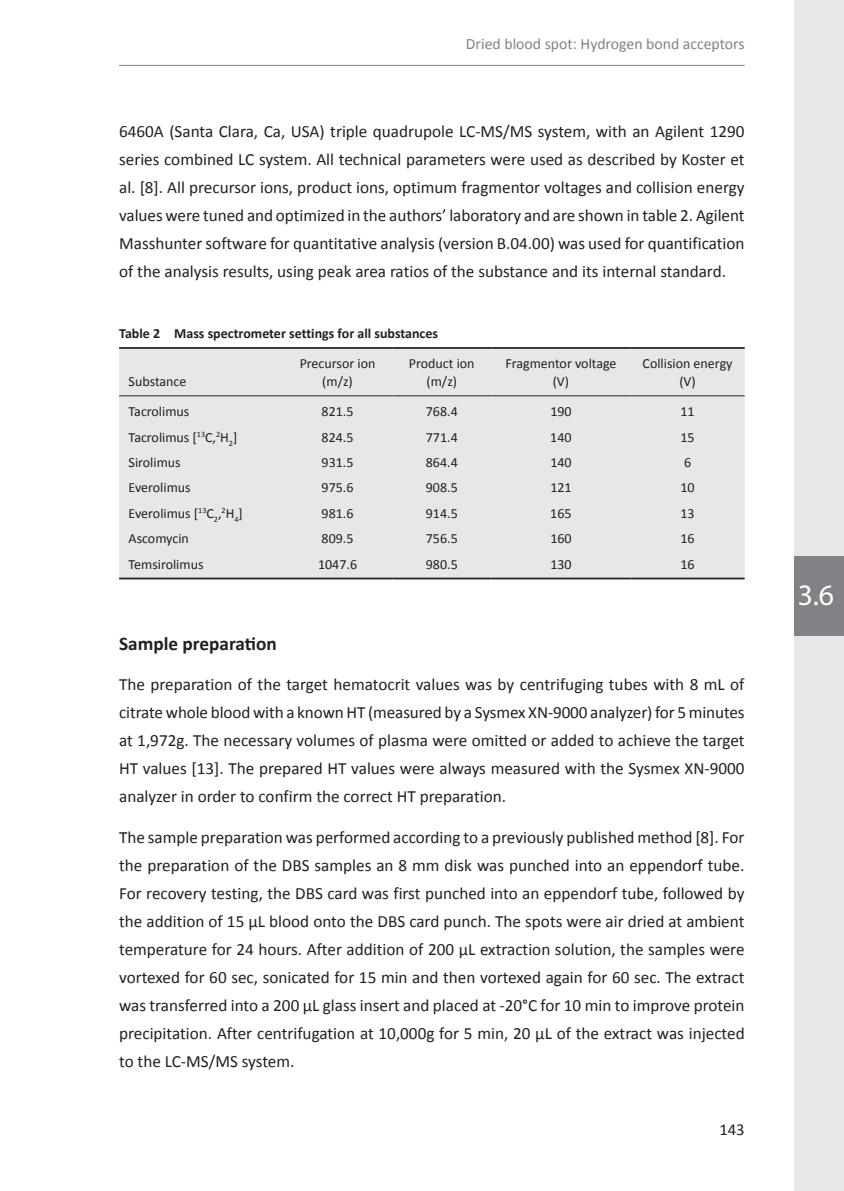
<style>
.page{position:relative;width:844px;height:1191px;background:#fff}
.page>*{position:absolute;margin:0;border:0;box-sizing:border-box;transform-origin:0 0}
.t1{font:29.75px "Myriad Pro";color:#fff}
.t2{font:700 19.25px "Calibri";color:#231f20}
.t3{font:17.15px/28px "Calibri";color:#231f20;text-align:justify}
.t4{font:16.62px "Calibri";color:#231f20}
.t5{font:15.75px "Calibri";color:#808285}
.t6{font:14px/17.5px "Calibri";color:#231f20;text-align:center}
.t7{font:700 14px "Calibri";color:#231f20}
</style>
<div class="page">
<hr style="left:119px;top:65px;width:625px;height:1px;background:#808285">
<div style="left:794px;top:0;width:49px;height:1191px;background:#e6e7e9"></div>
<div style="left:794px;top:556px;width:49px;height:79px;background:#808285"></div>
<div style="left:119px;top:349px;width:625px;height:228px;background:#e6e7e9"></div>
<hr style="left:119px;top:577px;width:164px;height:2px;background:#231f20">
<hr style="left:283px;top:577px;width:109px;height:2px;background:#231f20">
<hr style="left:392px;top:577px;width:99px;height:2px;background:#231f20">
<hr style="left:491px;top:577px;width:139px;height:2px;background:#231f20">
<hr style="left:630px;top:577px;width:114px;height:2px;background:#231f20">
<hr style="left:119px;top:395px;width:164px;height:1px;background:#231f20">
<hr style="left:283px;top:395px;width:109px;height:1px;background:#231f20">
<hr style="left:392px;top:395px;width:99px;height:1px;background:#231f20">
<hr style="left:491px;top:395px;width:139px;height:1px;background:#231f20">
<hr style="left:630px;top:395px;width:114px;height:1px;background:#231f20">
<hr style="left:119px;top:347px;width:164px;height:2px;background:#231f20">
<hr style="left:283px;top:347px;width:109px;height:2px;background:#231f20">
<hr style="left:392px;top:347px;width:99px;height:2px;background:#231f20">
<hr style="left:491px;top:347px;width:139px;height:2px;background:#231f20">
<hr style="left:630px;top:347px;width:114px;height:2px;background:#231f20">
<p class="t5" style="left:466px;top:34px;width:280px">Dried blood spot: Hydrogen bond acceptors</p>
<p class="t3" style="left:119px;top:117px;width:627px">6460A (Santa Clara, Ca, USA) triple quadrupole LC-MS/MS system, with an Agilent 1290 series combined LC system. All technical parameters were used as described by Koster et al. [8]. All precursor ions, product ions, optimum fragmentor voltages and collision energy values were tuned and optimized in the authors’ laboratory and are shown in table 2. Agilent Masshunter software for quantitative analysis (version B.04.00) was used for quantification of the analysis results, using peak area ratios of the substance and its internal standard.</p>
<p class="t7" style="left:119px;top:324px;width:320px">Table 2 Mass spectrometer settings for all substances</p>
<p class="t6" style="left:128px;top:372px;width:59px">Substance</p>
<p class="t6" style="left:299px;top:355px;width:77px">Precursor ion (m/z)</p>
<p class="t6" style="left:409px;top:355px;width:67px">Product ion (m/z)</p>
<p class="t6" style="left:505px;top:355px;width:113px">Fragmentor voltage (V)</p>
<p class="t6" style="left:642px;top:355px;width:91px">Collision energy (V)</p>
<p class="t6" style="left:128px;top:403px;width:62px">Tacrolimus</p>
<p class="t6" style="left:321px;top:403px;width:33px">821.5</p>
<p class="t6" style="left:426px;top:403px;width:33px">768.4</p>
<p class="t6" style="left:550px;top:403px;width:23px">190</p>
<p class="t6" style="left:680px;top:403px;width:16px">11</p>
<p class="t6" style="left:129px;top:428px;width:110px">Tacrolimus [<sup>13</sup>C,<sup>2</sup>H<sub>2</sub>]</p>
<p class="t6" style="left:321px;top:428px;width:33px">824.5</p>
<p class="t6" style="left:426px;top:428px;width:33px">771.4</p>
<p class="t6" style="left:550px;top:428px;width:23px">140</p>
<p class="t6" style="left:680px;top:428px;width:16px">15</p>
<p class="t6" style="left:128px;top:454px;width:54px">Sirolimus</p>
<p class="t6" style="left:321px;top:454px;width:33px">931.5</p>
<p class="t6" style="left:426px;top:454px;width:33px">864.4</p>
<p class="t6" style="left:550px;top:454px;width:23px">140</p>
<p class="t6" style="left:683px;top:454px;width:9px">6</p>
<p class="t6" style="left:129px;top:479px;width:64px">Everolimus</p>
<p class="t6" style="left:321px;top:479px;width:33px">975.6</p>
<p class="t6" style="left:426px;top:479px;width:33px">908.5</p>
<p class="t6" style="left:550px;top:479px;width:23px">121</p>
<p class="t6" style="left:680px;top:479px;width:16px">10</p>
<p class="t6" style="left:129px;top:504px;width:116px">Everolimus [<sup>13</sup>C<sub>2</sub>,<sup>2</sup>H<sub>4</sub>]</p>
<p class="t6" style="left:321px;top:504px;width:33px">981.6</p>
<p class="t6" style="left:426px;top:504px;width:33px">914.5</p>
<p class="t6" style="left:550px;top:504px;width:23px">165</p>
<p class="t6" style="left:680px;top:504px;width:16px">13</p>
<p class="t6" style="left:128px;top:530px;width:62px">Ascomycin</p>
<p class="t6" style="left:321px;top:530px;width:33px">809.5</p>
<p class="t6" style="left:426px;top:530px;width:33px">756.5</p>
<p class="t6" style="left:550px;top:530px;width:23px">160</p>
<p class="t6" style="left:680px;top:530px;width:16px">16</p>
<p class="t6" style="left:129px;top:555px;width:76px">Temsirolimus</p>
<p class="t6" style="left:318px;top:555px;width:41px">1047.6</p>
<p class="t6" style="left:426px;top:555px;width:33px">980.5</p>
<p class="t6" style="left:550px;top:555px;width:23px">130</p>
<p class="t6" style="left:680px;top:555px;width:16px">16</p>
<p class="t2" style="left:119px;top:631px;width:159px">Sample preparation</p>
<p class="t3" style="left:119px;top:670px;width:627px">The preparation of the target hematocrit values was by centrifuging tubes with 8 mL of citrate whole blood with a known HT (measured by a Sysmex XN-9000 analyzer) for 5 minutes at 1,972g. The necessary volumes of plasma were omitted or added to achieve the target HT values [13]. The prepared HT values were always measured with the Sysmex XN-9000 analyzer in order to confirm the correct HT preparation.</p>
<p class="t3" style="left:119px;top:823px;width:627px">The sample preparation was performed according to a previously published method [8]. For the preparation of the DBS samples an 8 mm disk was punched into an eppendorf tube.<br>For recovery testing, the DBS card was first punched into an eppendorf tube, followed by the addition of 15 µL blood onto the DBS card punch. The spots were air dried at ambient temperature for 24 hours. After addition of 200 µL extraction solution, the samples were vortexed for 60 sec, sonicated for 15 min and then vortexed again for 60 sec. The extract was transferred into a 200 µL glass insert and placed at -20°C for 10 min to improve protein precipitation. After centrifugation at 10,000g for 5 min, 20 µL of the extract was injected to the LC-MS/MS system.</p>
<p class="t4" style="left:719px;top:1119px;width:27px">143</p>
<h1 class="t1" style="left:797px;top:577px;width:38px">3.6</h1>
</div>
